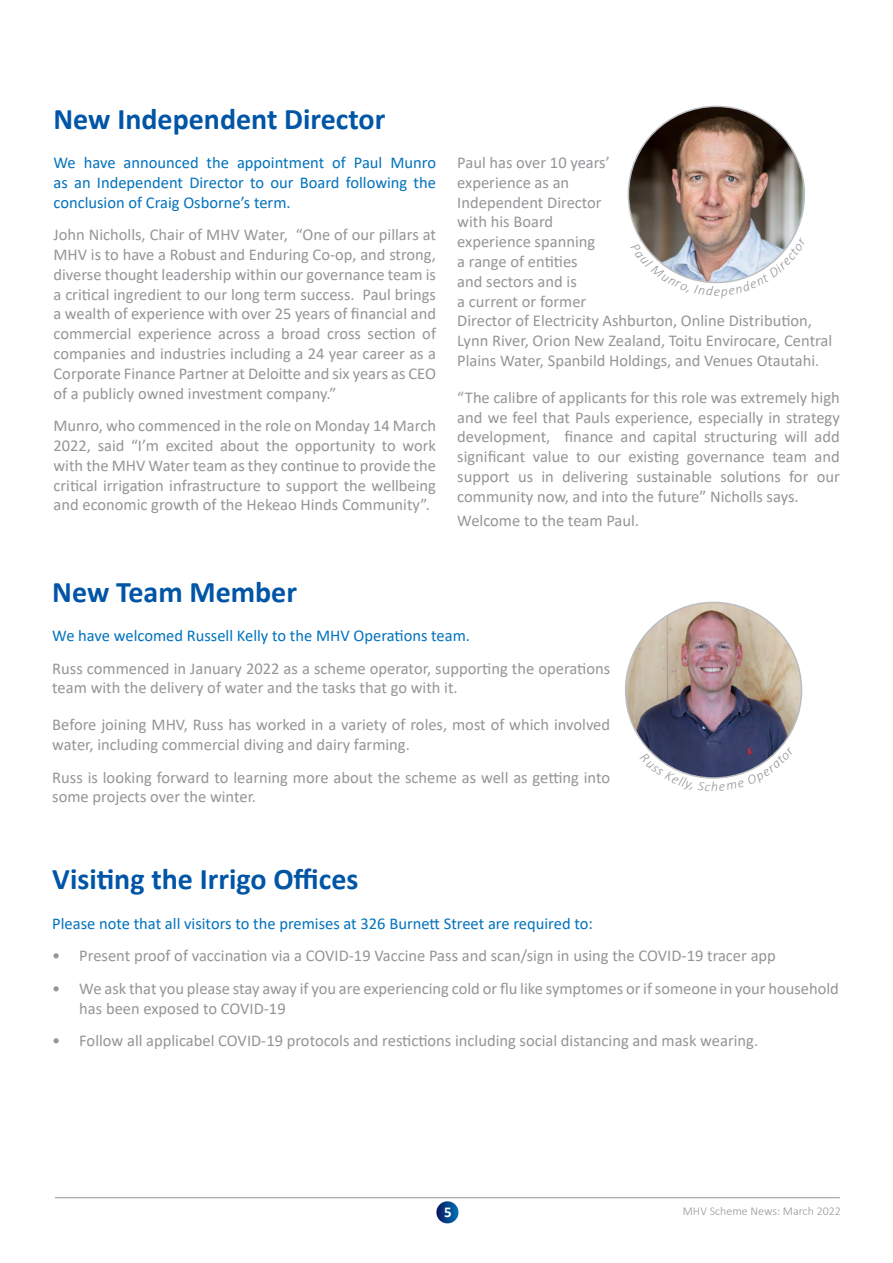
<style>
.page{position:relative;width:893px;height:1263px;background:#fff}
.page>*{position:absolute;margin:0;border:0;box-sizing:border-box;transform-origin:0 0}
.t1{font:700 30px "Calibri";color:#0155a7}
.Newsletter_body_text{font:16.5px/19.8px "Calibri";color:#939598}
.Newsletter_body_text-2{font:16.5px/19.8px "Calibri";color:#0072bc;text-align:justify}
.t2{font:700 15px "Calibri";color:#fff}
.t3{font:300 12px "Calibri";color:#939598}
</style>
<div class="page">
<hr style="left:55px;top:1197px;width:785px;height:1px;background:#231f20">
<svg style="left:436px;top:1201px;width:22px;height:22px"></svg>
<img style="left:628px;top:106px;width:176px;height:176px;border-radius:88px">
<img style="left:626px;top:602px;width:175px;height:176px;border-radius:88px">
<svg style="left:642px;top:243px;width:46px;height:36px"></svg>
<svg style="left:694px;top:238px;width:100px;height:46px"></svg>
<svg style="left:646px;top:747px;width:136px;height:32px"></svg>
<p class="t1" style="left:54px;top:97px;width:333px">New Independent Director</p>
<p class="Newsletter_body_text-2" style="left:54px;top:152px;width:384px">We have announced the appointment of Paul Munro as an Independent Director to our Board following the conclusion of Craig Osborne’s term.</p>
<p class="Newsletter_body_text" style="left:54px;top:224px;width:384px;text-align:justify">John Nicholls, Chair of MHV Water, “One of our pillars at MHV is to have a Robust and Enduring Co-op, and strong, diverse thought leadership within our governance team is a critical ingredient to our long term success. Paul brings a wealth of experience with over 25 years of financial and commercial experience across a broad cross section of companies and industries including a 24 year career as a Corporate Finance Partner at Deloitte and six years as CEO of a publicly owned investment company.”</p>
<p class="Newsletter_body_text" style="left:54px;top:415px;width:384px;text-align:justify">Munro, who commenced in the role on Monday 14 March 2022, said “I’m excited about the opportunity to work with the MHV Water team as they continue to provide the critical irrigation infrastructure to support the wellbeing and economic growth of the Hekeao Hinds Community”.</p>
<p class="Newsletter_body_text" style="left:457px;top:152px;width:376px">Paul has over 10 years’<br>experience as an<br>Independent Director<br>with his Board<br>experience spanning<br>a range of entities<br>and sectors and is<br>a current or former<br>Director of Electricity Ashburton, Online Distribution,<br>Lynn River, Orion New Zealand, Toitu Envirocare, Central<br>Plains Water, Spanbild Holdings, and Venues Otautahi.</p>
<p class="Newsletter_body_text" style="left:457px;top:387px;width:384px;text-align:justify">“The calibre of applicants for this role was extremely high and we feel that Pauls experience, especially in strategy development, finance and capital structuring will add significant value to our existing governance team and support us in delivering sustainable solutions for our community now, and into the future” Nicholls says.</p>
<p class="Newsletter_body_text" style="left:457px;top:510px;width:183px">Welcome to the team Paul.</p>
<p class="t1" style="left:52px;top:570px;width:246px">New Team Member</p>
<p class="Newsletter_body_text-2" style="left:52px;top:625px;width:419px">We have welcomed Russell Kelly to the MHV Operations team.</p>
<p class="Newsletter_body_text" style="left:52px;top:658px;width:559px">Russ commenced in January 2022 as a scheme operator, supporting the operations team with the delivery of water and the tasks that go with it.</p>
<p class="Newsletter_body_text" style="left:52px;top:714px;width:559px">Before joining MHV, Russ has worked in a variety of roles, most of which involved water, including commercial diving and dairy farming.</p>
<p class="Newsletter_body_text" style="left:52px;top:767px;width:559px">Russ is looking forward to learning more about the scheme as well as getting into some projects over the winter.</p>
<p class="t1" style="left:52px;top:858px;width:308px">Visiting the Irrigo Offices</p>
<p class="Newsletter_body_text-2" style="left:52px;top:913px;width:542px">Please note that all visitors to the premises at 326 Burnett Street are required to:</p>
<p class="Newsletter_body_text" style="left:52px;top:945px;width:725px">• Present proof of vaccination via a COVID-19 Vaccine Pass and scan/sign in using the COVID-19 tracer app</p>
<p class="Newsletter_body_text" style="left:79px;top:978px;width:761px;text-indent:-27px">• We ask that you please stay away if you are experiencing cold or flu like symptomes or if someone in your household has been exposed to COVID-19</p>
<p class="Newsletter_body_text" style="left:52px;top:1030px;width:707px">• Follow all applicabel COVID-19 protocols and restictions including social distancing and mask wearing.</p>
<p class="t2" style="left:444px;top:1202px;width:9px">5</p>
<p class="t3" style="left:683px;top:1203px;width:160px">MHV Scheme News: March 2022</p>
</div>
